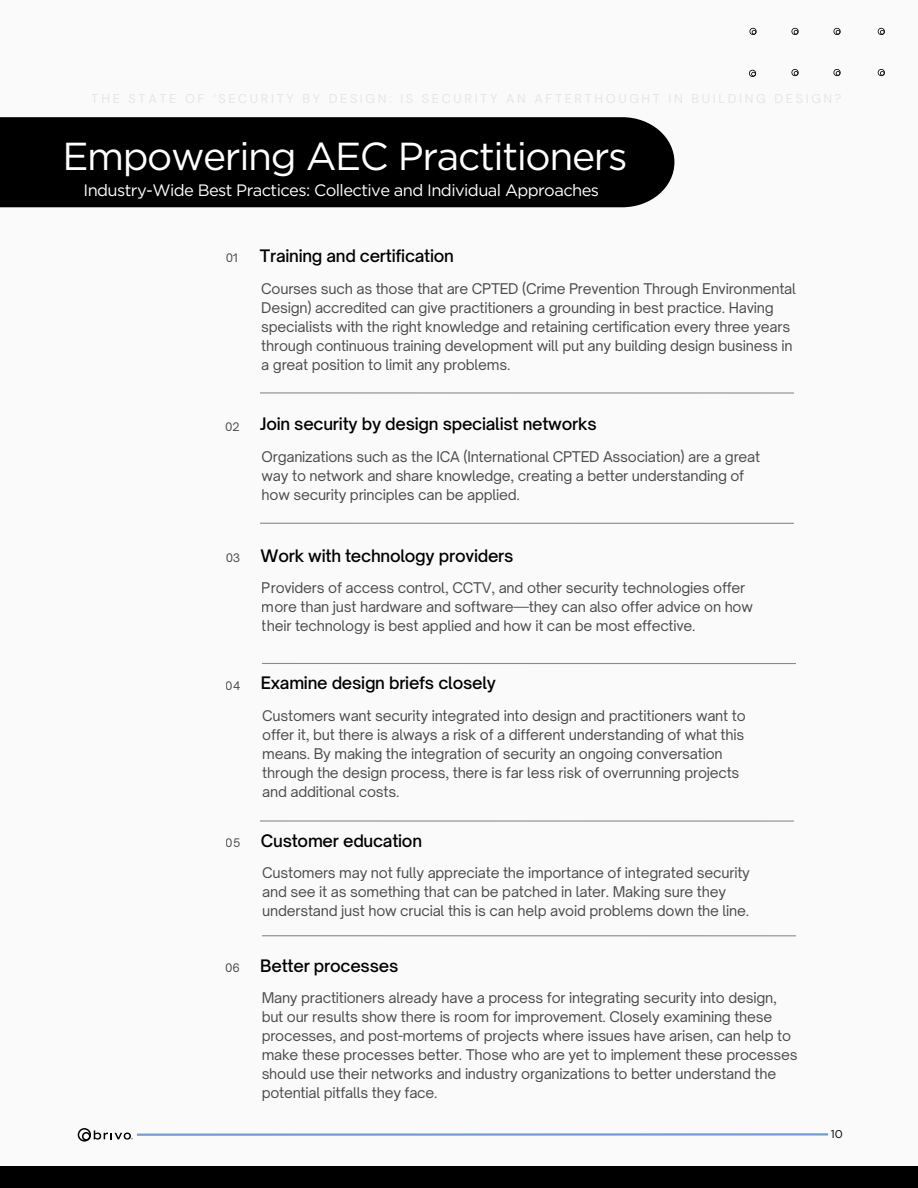
<style>
.page{position:relative;width:918px;height:1188px;background:#fafafa}
.page>*{position:absolute;margin:0;border:0;box-sizing:border-box;transform-origin:0 0}
.t1{font:39px "Gotham";letter-spacing:-.035em;color:#fff}
.t2{font:500 16.5px "Open Sauce One";letter-spacing:-.015em;color:#000}
.t3{font:16.5px "Gotham";letter-spacing:-.035em;color:#fff}
.t4{font:14.1px/19px "Open Sauce One";letter-spacing:-.015em;color:#000}
.t5{font:11.25px "Open Sauce One";color:#000}
.t6{font:11.25px "Gotham";color:#000}
.s1{font-weight:400;font-size:11.25px}
</style>
<div class="page">
<hr style="left:260px;top:392px;width:534px;height:2px;background:#000">
<hr style="left:260px;top:523px;width:534px;height:1px;background:#000">
<hr style="left:262px;top:663px;width:534px;height:1px;background:#000">
<hr style="left:260px;top:820px;width:534px;height:2px;background:#000">
<hr style="left:262px;top:935px;width:534px;height:1px;background:#000">
<div style="left:0;top:117px;width:674px;height:90px;background:#000"></div>
<svg style="left:749px;top:28px;width:8px;height:7px"></svg>
<svg style="left:791px;top:28px;width:8px;height:7px"></svg>
<svg style="left:833px;top:28px;width:8px;height:7px"></svg>
<svg style="left:878px;top:28px;width:7px;height:7px"></svg>
<svg style="left:791px;top:69px;width:8px;height:7px"></svg>
<svg style="left:833px;top:69px;width:8px;height:7px"></svg>
<svg style="left:878px;top:69px;width:7px;height:7px"></svg>
<svg style="left:749px;top:70px;width:7px;height:7px"></svg>
<div style="left:0;top:1167px;width:918px;height:21px;background:#000"></div>
<hr style="left:137px;top:1133px;width:691px;height:3px;background:#739cd2">
<svg style="left:78px;top:1128px;width:55px;height:14px"></svg>
<h1 class="t1" style="left:62px;top:132px;width:567px">Empowering AEC Practitioners</h1>
<p class="t3" style="left:83px;top:180px;width:517px">Industry-Wide Best Practices: Collective and Individual Approaches</p>
<p class="t5" style="left:225px;top:251px;width:14px">01</p>
<p class="t2" style="left:260px;top:245px;width:196px">Training and certification</p>
<p class="t4" style="left:261px;top:279px;width:536px">Courses such as those that are CPTED (Crime Prevention Through Environmental Design) accredited can give practitioners a grounding in best practice. Having specialists with the right knowledge and retaining certification every three years through continuous training development will put any building design business in a great position to limit any problems.</p>
<p class="t5" style="left:225px;top:419px;width:16px">02</p>
<p class="t2" style="left:260px;top:414px;width:338px">Join security by design specialist networks</p>
<p class="t4" style="left:262px;top:447px;width:500px">Organizations such as the ICA (International CPTED Association) are a great way to network and share knowledge, creating a better understanding of how security principles can be applied.</p>
<p class="t2" style="left:225px;top:545px;width:290px"><span class="s1">03</span> Work with technology providers</p>
<p class="t4" style="left:262px;top:578px;width:493px">Providers of access control, CCTV, and other security technologies offer more than just hardware and software—they can also offer advice on how their technology is best applied and how it can be most effective.</p>
<p class="t2" style="left:226px;top:673px;width:272px"><span class="s1">04</span> Examine design briefs closely</p>
<p class="t4" style="left:262px;top:706px;width:485px">Customers want security integrated into design and practitioners want to offer it, but there is always a risk of a different understanding of what this means. By making the integration of security an ongoing conversation through the design process, there is far less risk of overrunning projects and additional costs.</p>
<p class="t2" style="left:226px;top:830px;width:198px"><span class="s1">05</span> Customer education</p>
<p class="t4" style="left:262px;top:863px;width:489px">Customers may not fully appreciate the importance of integrated security and see it as something that can be patched in later. Making sure they understand just how crucial this is can help avoid problems down the line.</p>
<p class="t2" style="left:225px;top:955px;width:175px"><span class="s1">06</span> Better processes</p>
<p class="t4" style="left:262px;top:988px;width:537px">Many practitioners already have a process for integrating security into design, but our results show there is room for improvement. Closely examining these processes, and post-mortems of projects where issues have arisen, can help to make these processes better. Those who are yet to implement these processes should use their networks and industry organizations to better understand the potential pitfalls they face.</p>
<p class="t6" style="left:831px;top:1128px;width:14px">10</p>
</div>
